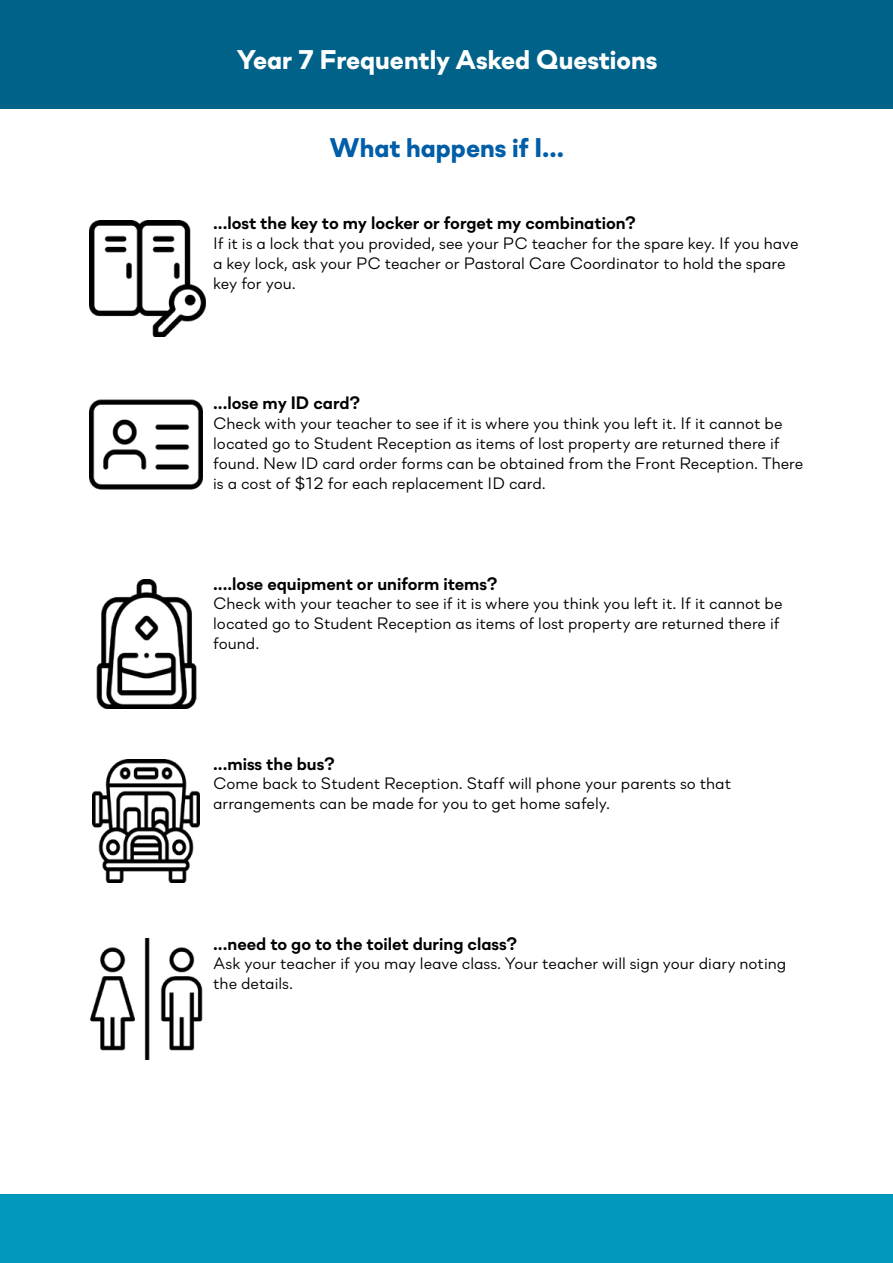
<style>
.page{position:relative;width:893px;height:1263px;background:#fff}
.page>*{position:absolute;margin:0;border:0;box-sizing:border-box;transform-origin:0 0}
.t1{font:800 27px "Soin Sans Neue";color:#fff}
.t2{font:800 27px "Soin Sans Neue";color:#005ea8}
.t3{font:700 18px "Soin Sans Neue";color:#000}
.t4{font:16.5px/19.8px "Soin Sans Neue";color:#000}
</style>
<div class="page">
<div style="left:0;top:0;width:893px;height:108px;background:#006189"></div>
<div style="left:0;top:1195px;width:893px;height:68px;background:#0097bd"></div>
<img style="left:89px;top:220px;width:116px;height:116px">
<img style="left:89px;top:399px;width:113px;height:91px">
<img style="left:96px;top:580px;width:101px;height:128px">
<img style="left:92px;top:760px;width:108px;height:122px">
<img style="left:89px;top:938px;width:114px;height:122px">
<h1 class="t1" style="left:237px;top:40px;width:422px">Year 7 Frequently Asked Questions</h1>
<h1 class="t2" style="left:329px;top:128px;width:236px">What happens if I…</h1>
<p class="t3" style="left:213px;top:211px;width:424px">...lost the key to my locker or forget my combination?</p>
<p class="t4" style="left:213px;top:232px;width:587px">If it is a lock that you provided, see your PC teacher for the spare key. If you have a key lock, ask your PC teacher or Pastoral Care Coordinator to hold the spare key for you.</p>
<p class="t3" style="left:213px;top:391px;width:149px">...lose my ID card?</p>
<p class="t4" style="left:213px;top:412px;width:592px">Check with your teacher to see if it is where you think you left it. If it cannot be located go to Student Reception as items of lost property are returned there if found. New ID card order forms can be obtained from the Front Reception. There is a cost of $12 for each replacement ID card.</p>
<p class="t3" style="left:213px;top:571px;width:286px">....lose equipment or uniform items?</p>
<p class="t4" style="left:213px;top:592px;width:571px">Check with your teacher to see if it is where you think you left it. If it cannot be located go to Student Reception as items of lost property are returned there if found.</p>
<p class="t3" style="left:213px;top:751px;width:123px">...miss the bus?</p>
<p class="t4" style="left:213px;top:772px;width:519px">Come back to Student Reception. Staff will phone your parents so that arrangements can be made for you to get home safely.</p>
<p class="t3" style="left:213px;top:931px;width:306px">...need to go to the toilet during class?</p>
<p class="t4" style="left:213px;top:952px;width:575px">Ask your teacher if you may leave class. Your teacher will sign your diary noting the details.</p>
</div>
